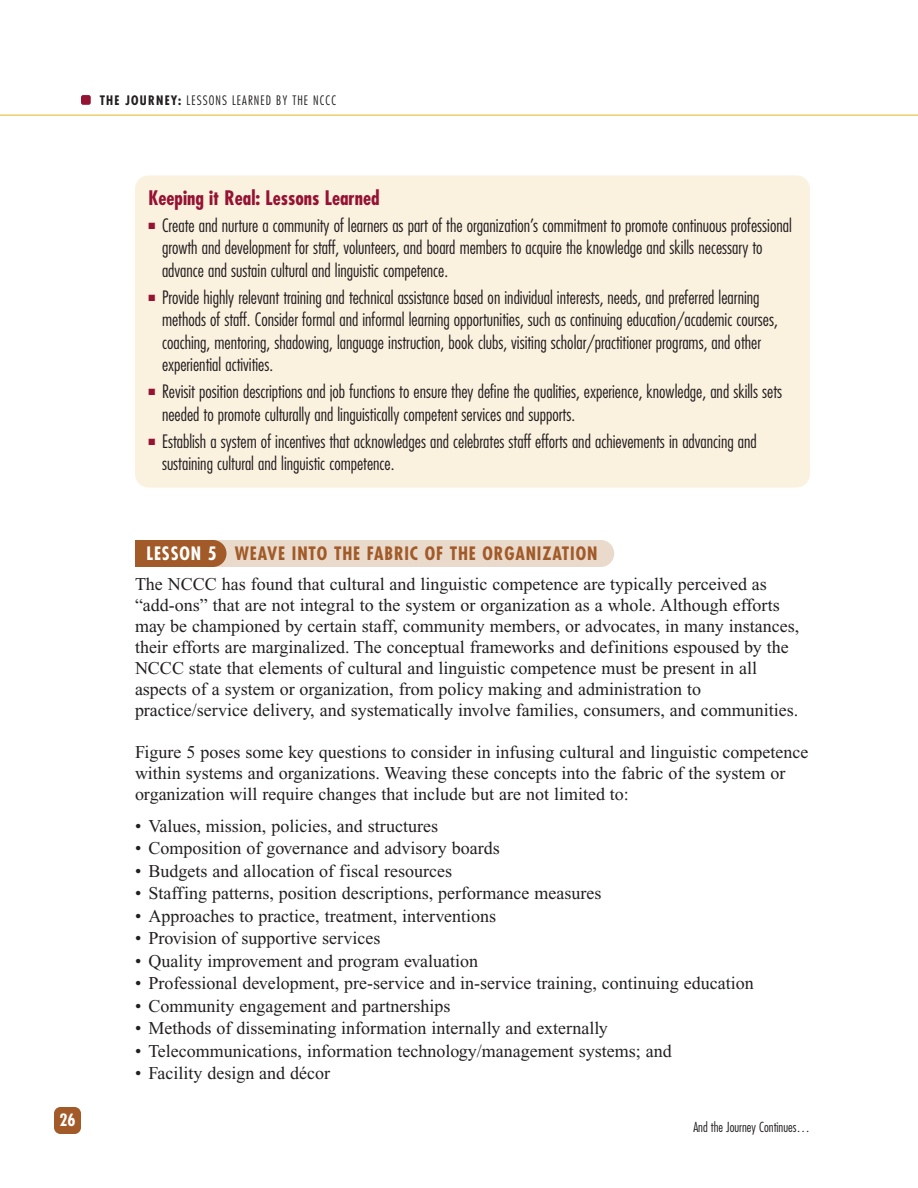
<style>
.page{position:relative;width:918px;height:1188px;background:#fff}
.page>*{position:absolute;margin:0;border:0;box-sizing:border-box;transform-origin:0 0}
.t1{font:700 condensed 19.5px "Futura";color:#951233}
.t2{font:18px/21px "Times New Roman";color:#231f20}
.t3{font:300 condensed 18px/22.5px "Futura";color:#231f20}
.t4{font:700 condensed 18px "Futura";letter-spacing:.05em;color:#a15a28}
.t5{font:700 condensed 16.5px "Futura";color:#fff}
.t6{font:300 condensed 13.5px "Futura";color:#231f20}
.t7{font:300 condensed 12.75px "Futura";letter-spacing:.085em;color:#231f20}
.s1{font-weight:700}
.s2{color:#fff}
</style>
<div class="page">
<div style="left:135px;top:176px;width:675px;height:312px;background:#fbf1df;border-radius:14px"></div>
<div style="left:54px;top:1107px;width:27px;height:27px;background:#a15a28;border-radius:6px"></div>
<div style="left:81px;top:95px;width:10px;height:10px;background:#951233;border-radius:2px"></div>
<hr style="left:0;top:115px;width:918px;height:1px;background:#e6b122">
<div style="left:135px;top:540px;width:479px;height:27px;background:#e9dacc;border-radius:14px"></div>
<div style="left:135px;top:540px;width:91px;height:27px;background:#a15a28;border-radius:14px"></div>
<div style="left:135px;top:540px;width:27px;height:27px;background:#a15a28"></div>
<p class="t7" style="left:100px;top:95px;width:238px"><span class="s1">THE JOURNEY:</span> LESSONS LEARNED BY THE NCCC</p>
<p class="t5" style="left:59px;top:1113px;width:18px">26</p>
<p class="t1" style="left:148px;top:189px;width:233px">Keeping it Real: Lessons Learned</p>
<p class="t3" style="left:162px;top:215px;width:631px;text-indent:-14px"><sup>■</sup> Create and nurture a community of learners as part of the organization’s commitment to promote continuous professional growth and development for staff, volunteers, and board members to acquire the knowledge and skills necessary to advance and sustain cultural and linguistic competence.</p>
<p class="t3" style="left:162px;top:287px;width:617px;text-indent:-14px"><sup>■</sup> Provide highly relevant training and technical assistance based on individual interests, needs, and preferred learning methods of staff. Consider formal and informal learning opportunities, such as continuing education/academic courses, coaching, mentoring, shadowing, language instruction, book clubs, visiting scholar/practitioner programs, and other experiential activities.</p>
<p class="t3" style="left:162px;top:382px;width:622px;text-indent:-14px"><sup>■</sup> Revisit position descriptions and job functions to ensure they define the qualities, experience, knowledge, and skills sets needed to promote culturally and linguistically competent services and supports.</p>
<p class="t3" style="left:162px;top:431px;width:596px;text-indent:-14px"><sup>■</sup> Establish a system of incentives that acknowledges and celebrates staff efforts and achievements in advancing and sustaining cultural and linguistic competence.</p>
<p class="t4" style="left:146px;top:546px;width:452px"><span class="s2">LESSON 5</span> WEAVE INTO THE FABRIC OF THE ORGANIZATION</p>
<p class="t2" style="left:135px;top:576px;width:666px">The NCCC has found that cultural and linguistic competence are typically perceived as “add-ons” that are not integral to the system or organization as a whole. Although efforts may be championed by certain staff, community members, or advocates, in many instances, their efforts are marginalized. The conceptual frameworks and definitions espoused by the NCCC state that elements of cultural and linguistic competence must be present in all aspects of a system or organization, from policy making and administration to practice/service delivery, and systematically involve families, consumers, and communities.</p>
<p class="t2" style="left:135px;top:744px;width:675px">Figure 5 poses some key questions to consider in infusing cultural and linguistic competence within systems and organizations. Weaving these concepts into the fabric of the system or organization will require changes that include but are not limited to:</p>
<p class="t2" style="left:135px;top:817px;width:305px">• Values, mission, policies, and structures</p>
<p class="t2" style="left:135px;top:839px;width:366px">• Composition of governance and advisory boards</p>
<p class="t2" style="left:135px;top:862px;width:319px">• Budgets and allocation of fiscal resources</p>
<p class="t2" style="left:135px;top:884px;width:468px">• Staffing patterns, position descriptions, performance measures</p>
<p class="t2" style="left:135px;top:907px;width:363px">• Approaches to practice, treatment, interventions</p>
<p class="t2" style="left:135px;top:929px;width:247px">• Provision of supportive services</p>
<p class="t2" style="left:135px;top:952px;width:345px">• Quality improvement and program evaluation</p>
<p class="t2" style="left:135px;top:974px;width:620px">• Professional development, pre-service and in-service training, continuing education</p>
<p class="t2" style="left:135px;top:997px;width:317px">• Community engagement and partnerships</p>
<p class="t2" style="left:135px;top:1019px;width:474px">• Methods of disseminating information internally and externally</p>
<p class="t2" style="left:135px;top:1042px;width:538px">• Telecommunications, information technology/management systems; and</p>
<p class="t2" style="left:135px;top:1064px;width:197px">• Facility design and décor</p>
<p class="t6" style="left:693px;top:1121px;width:118px">And the Journey Continues…</p>
</div>
